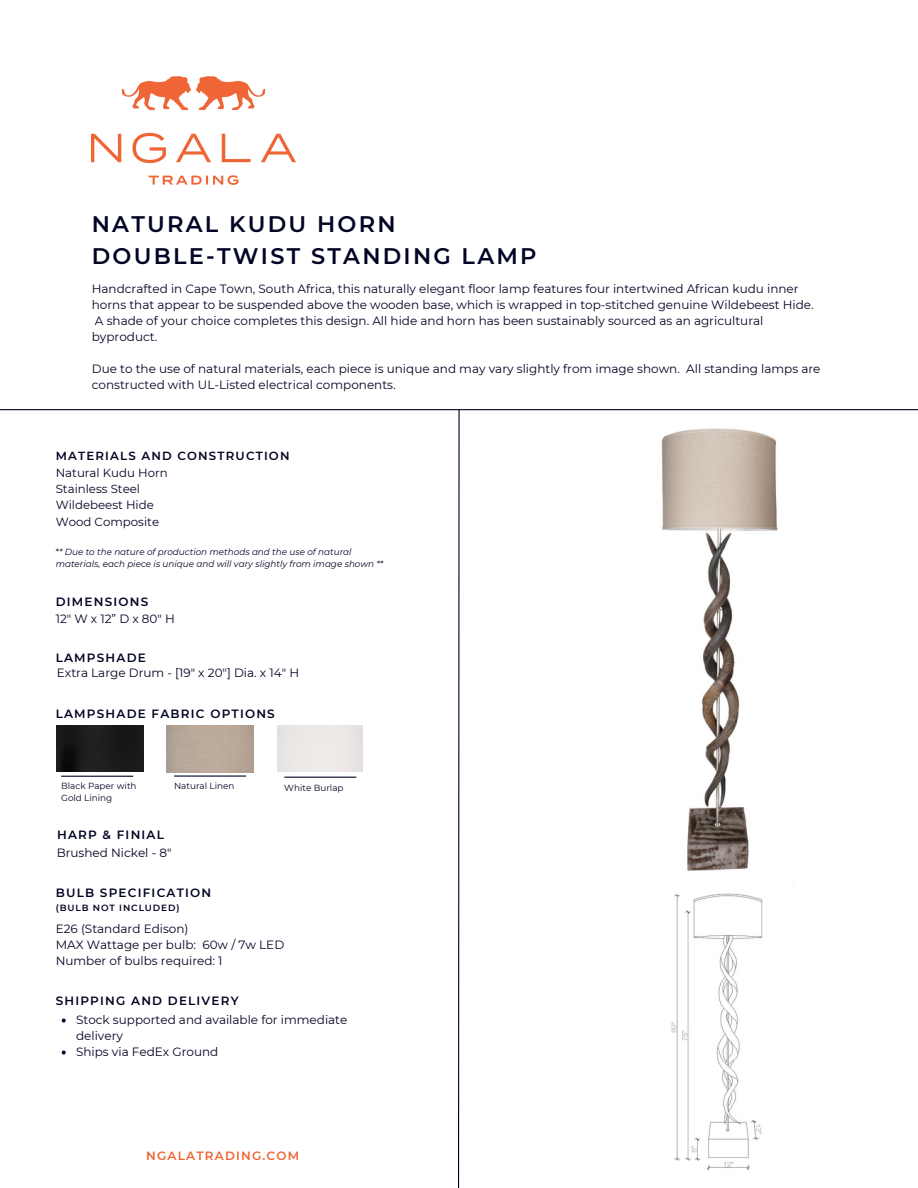
<style>
.page{position:relative;width:918px;height:1188px;background:#fff}
.page>*{position:absolute;margin:0;border:0;box-sizing:border-box;transform-origin:0 0}
.t1{font:600 22.5px/31.5px "Montserrat";letter-spacing:.1em;color:#020423}
.t2{font:12px/16px "Montserrat";color:#020423}
.t3{font:600 12px "Montserrat";letter-spacing:.1em;color:#020423}
.t4{font:600 12px "Montserrat";letter-spacing:.1em;color:#ef6535}
.t5{font:12px "Montserrat";letter-spacing:.26em;color:#020423}
.t6{font:11.7px/16.2px "Montserrat";color:#020423}
.t7{font:600 11.7px "Montserrat";letter-spacing:.1em;color:#020423}
.t8{font:600 9px "Montserrat";letter-spacing:.1em;color:#020423}
.t9{font:italic 8.85px/11.7px "Montserrat";color:#020423}
.t10{font:8.85px/11.9px "Montserrat";color:#020423}
.s1{font-style:normal}
</style>
<div class="page">
<img style="left:92px;top:77px;width:203px;height:108px">
<img style="left:629px;top:410px;width:176px;height:461px">
<svg style="left:457px;top:410px;width:3px;height:778px"></svg>
<hr style="left:0;top:409px;width:918px;height:1px;background:#020423">
<img style="left:671px;top:893px;width:92px;height:278px">
<svg style="left:62px;top:1019px;width:4px;height:4px"></svg>
<svg style="left:62px;top:1051px;width:4px;height:4px"></svg>
<img style="left:57px;top:725px;width:86px;height:47px">
<hr style="left:61px;top:776px;width:72px;height:1px;background:#020423">
<hr style="left:174px;top:775px;width:72px;height:2px;background:#020423">
<hr style="left:284px;top:777px;width:72px;height:1px;background:#020423">
<h1 class="t1" style="left:92px;top:208px;width:446px">NATURAL KUDU HORN<br>DOUBLE-TWIST STANDING LAMP</h1>
<p class="t2" style="left:92px;top:280px;width:723px">Handcrafted in Cape Town, South Africa, this naturally elegant floor lamp features four intertwined African kudu inner horns that appear to be suspended above the wooden base, which is wrapped in top-stitched genuine Wildebeest Hide.<br>A shade of your choice completes this design. All hide and horn has been sustainably sourced as an agricultural byproduct.</p>
<p class="t2" style="left:92px;top:360px;width:730px">Due to the use of natural materials, each piece is unique and may vary slightly from image shown. All standing lamps are constructed with UL-Listed electrical components.</p>
<p class="t7" style="left:56px;top:449px;width:235px">MATERIALS AND CONSTRUCTION</p>
<p class="t6" style="left:56px;top:465px;width:114px">Natural Kudu Horn<br>Stainless Steel<br>Wildebeest Hide<br>Wood Composite</p>
<p class="t9" style="left:56px;top:546px;width:329px"><span class="s1">*</span>* Due to the nature of production methods and the use of natural materials, each piece is unique and will vary slightly from image shown **</p>
<p class="t3" style="left:56px;top:594px;width:94px">DIMENSIONS</p>
<p class="t5" style="left:56px;top:611px;width:121px">12"Wx12”Dx80"H</p>
<p class="t3" style="left:56px;top:651px;width:92px">LAMPSHADE</p>
<p class="t2" style="left:57px;top:665px;width:244px">Extra Large Drum - [19" x 20"] Dia. x 14" H</p>
<p class="t3" style="left:56px;top:707px;width:221px">LAMPSHADE FABRIC OPTIONS</p>
<p class="t10" style="left:61px;top:780px;width:77px">Black Paper with<br>Gold Lining</p>
<p class="t10" style="left:174px;top:780px;width:62px">Natural Linen</p>
<p class="t10" style="left:284px;top:782px;width:61px">White Burlap</p>
<p class="t3" style="left:57px;top:828px;width:108px">HARP &amp; FINIAL</p>
<p class="t2" style="left:57px;top:845px;width:116px">Brushed Nickel - 8"</p>
<p class="t3" style="left:56px;top:886px;width:157px">BULB SPECIFICATION</p>
<p class="t8" style="left:56px;top:902px;width:125px">(BULB NOT INCLUDED)</p>
<p class="t2" style="left:56px;top:921px;width:230px">E26 (Standard Edison)<br>MAX Wattage per bulb: 60w / 7w LED<br>Number of bulbs required: 1</p>
<p class="t3" style="left:56px;top:994px;width:185px">SHIPPING AND DELIVERY</p>
<p class="t2" style="left:76px;top:1011px;width:273px">Stock supported and available for immediate delivery<br>Ships via FedEx Ground</p>
<p class="t4" style="left:146px;top:1148px;width:155px">NGALATRADING.COM</p>
</div>
